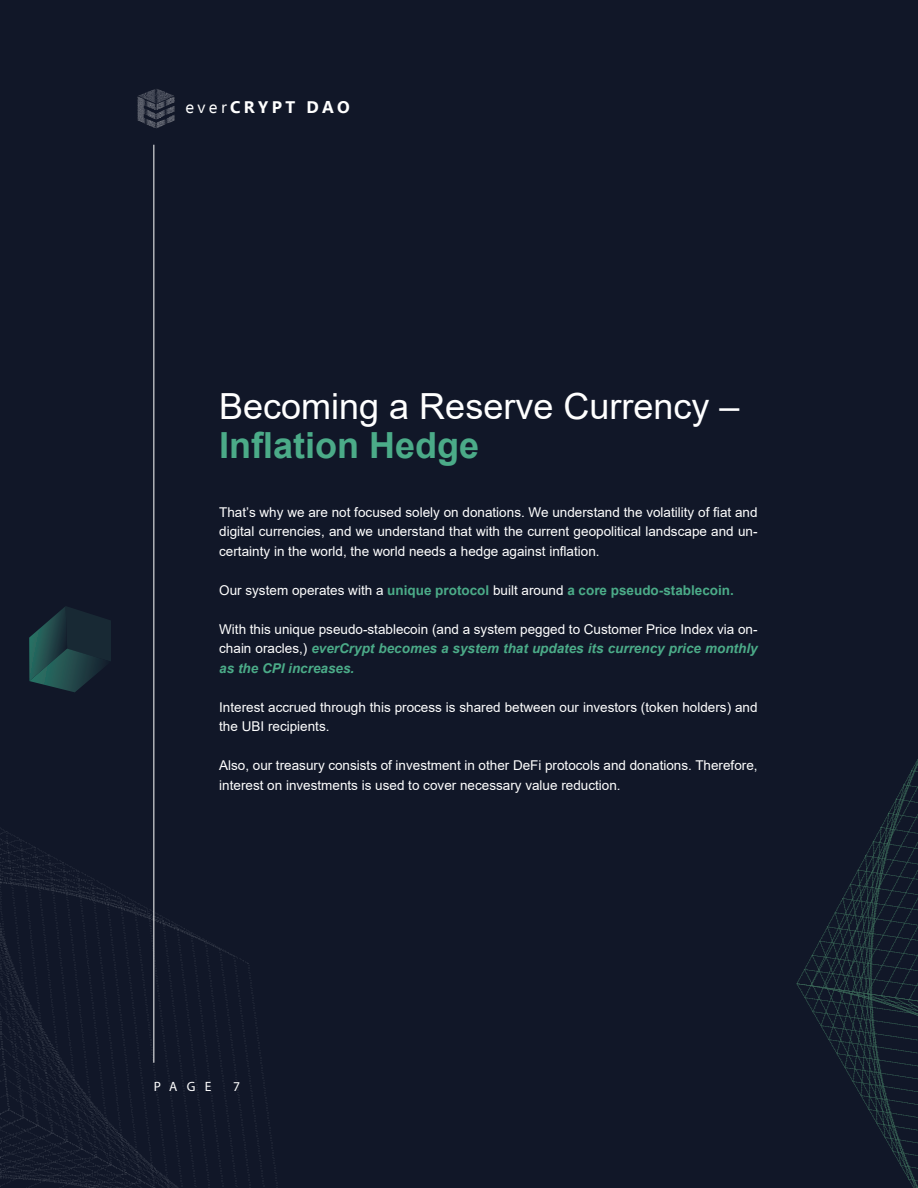
<style>
.page{position:relative;width:918px;height:1188px;background:#111728}
.page>*{position:absolute;margin:0;border:0;box-sizing:border-box;transform-origin:0 0}
.t1{font:36px/39px "Arial";color:#fff}
.t2{font:700 16.8px "Ebrima";letter-spacing:.2em;color:#fff}
.t3{font:13.5px/19.5px "Arial";color:#fff;text-align:justify}
.t4{font:700 13.5px "Arial";color:#4bab88}
.t5{font:13.5px "Myriad Pro";color:#fff}
.s1{font-weight:400}
.s2{font-weight:700;color:#4bab88}
.s3{font-weight:400;color:#fff}
.s4{font-weight:700;font-style:italic;color:#4bab88}
</style>
<div class="page">
<hr style="left:153px;top:145px;width:1px;height:918px;background:#fff">
<img style="left:137px;top:89px;width:38px;height:40px">
<svg style="left:0;top:816px;width:249px;height:372px"></svg>
<svg style="left:796px;top:759px;width:122px;height:429px"></svg>
<svg style="left:29px;top:606px;width:82px;height:86px"></svg>
<p class="t2" style="left:185px;top:94px;width:166px"><span class="s1">ever</span>CRYPT DAO</p>
<p class="t1" style="left:219px;top:387px;width:522px">Becoming a Reserve Currency –<br><span class="s2">Inflation Hedge</span></p>
<p class="t3" style="left:219px;top:502px;width:540px">That’s why we are not focused solely on donations. We understand the volatility of fiat and digital currencies, and we understand that with the current geopolitical landscape and un&shy;certainty in the world, the world needs a hedge against inflation.</p>
<p class="t4" style="left:219px;top:581px;width:516px"><span class="s3">Our system operates with a</span> unique protocol <span class="s3">built around</span> a core pseudo-stablecoin.</p>
<p class="t3" style="left:219px;top:619px;width:540px">With this unique pseudo-stablecoin (and a system pegged to Customer Price Index via on&shy;chain oracles,) <span class="s4">everCrypt becomes a system that updates its currency price monthly as the CPI increases.</span></p>
<p class="t3" style="left:219px;top:697px;width:540px">Interest accrued through this process is shared between our investors (token holders) and the UBI recipients.</p>
<p class="t3" style="left:219px;top:756px;width:540px">Also, our treasury consists of investment in other DeFi protocols and donations. Therefore, interest on investments is used to cover necessary value reduction.</p>
<p class="t5" style="left:154px;top:1078px;width:59px">PAGE</p>
<p class="t5" style="left:233px;top:1078px;width:8px">7</p>
</div>
